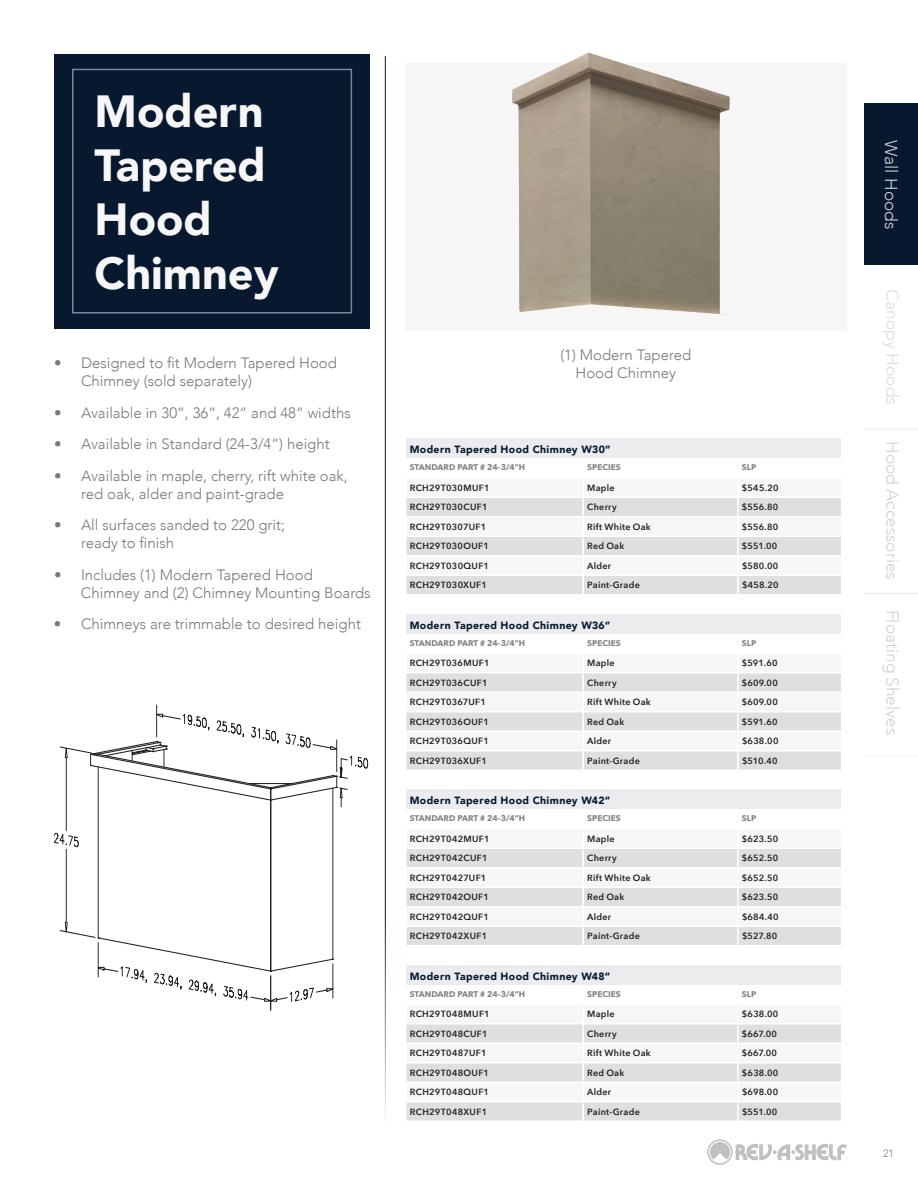
<style>
.page{position:relative;width:918px;height:1188px;background:#fff}
.page>*{position:absolute;margin:0;border:0;box-sizing:border-box;transform-origin:0 0}
.t1{font:900 45px/54px "Avenir";color:#f6f6f7}
.t2{font:300 17.4px "Avenir";color:#d1d2d4}
.t3{font:300 17.4px "Avenir";color:#dcdddf}
.t4{font:300 15px/18px "Avenir";color:#76787b}
.t5{font:900 10.5px "Avenir";letter-spacing:.03em;color:#08182f}
.t6{font:300 10.5px "Avenir";color:#76787b}
.t7{font:600 9px "Avenir Next";letter-spacing:.03em;color:#231f20}
.t8{font:700 8.25px "Avenir Next";color:#808285}
</style>
<div class="page">
<div style="left:864px;top:104px;width:54px;height:161px;background:#08182f"></div>
<hr style="left:864px;top:429px;width:54px;height:1px;background:#dcdddf">
<hr style="left:864px;top:593px;width:54px;height:1px;background:#dcdddf">
<hr style="left:864px;top:756px;width:54px;height:1px;background:#dcdddf">
<svg style="left:707px;top:1139px;width:141px;height:26px"></svg>
<div style="left:406px;top:439px;width:436px;height:19px;background:#ececee"></div>
<svg style="left:841px;top:439px;width:1px;height:19px"></svg>
<svg style="left:406px;top:498px;width:435px;height:96px"></svg>
<div style="left:406px;top:614px;width:436px;height:20px;background:#ececee"></div>
<svg style="left:841px;top:614px;width:1px;height:20px"></svg>
<svg style="left:406px;top:673px;width:435px;height:97px"></svg>
<div style="left:406px;top:790px;width:436px;height:19px;background:#ececee"></div>
<svg style="left:841px;top:790px;width:1px;height:19px"></svg>
<svg style="left:406px;top:849px;width:435px;height:96px"></svg>
<div style="left:406px;top:965px;width:436px;height:20px;background:#ececee"></div>
<svg style="left:841px;top:965px;width:1px;height:20px"></svg>
<svg style="left:406px;top:1024px;width:435px;height:97px"></svg>
<hr style="left:738px;top:1120px;width:104px;height:2px;background:#fff">
<div style="left:405px;top:63px;width:442px;height:267px;background:#f6f6f7"></div>
<div style="left:54px;top:54px;width:316px;height:274px;background:#08182f"></div>
<svg style="left:54px;top:705px;width:314px;height:306px"></svg>
<hr style="left:385px;top:56px;width:1px;height:1078px;background:#08182f">
<img style="left:512px;top:52px;width:218px;height:262px">
<h1 class="t1" style="left:95px;top:83px;width:186px">Modern<br>Tapered<br>Hood<br>Chimney</h1>
<h3 class="t4" style="left:81px;top:354px;width:258px;text-indent:-27px">• Designed to fit Modern Tapered Hood<br>Chimney (sold separately)</h3>
<h3 class="t4" style="left:54px;top:404px;width:298px">• Available in 30”, 36”, 42” and 48” widths</h3>
<h3 class="t4" style="left:54px;top:435px;width:277px">• Available in Standard (24-3/4”) height</h3>
<h3 class="t4" style="left:81px;top:467px;width:268px;text-indent:-27px">• Available in maple, cherry, rift white oak, red oak, alder and paint-grade</h3>
<h3 class="t4" style="left:81px;top:516px;width:206px;text-indent:-27px">• All surfaces sanded to 220 grit; ready to finish</h3>
<h3 class="t4" style="left:81px;top:566px;width:291px;text-indent:-27px">• Includes (1) Modern Tapered Hood<br>Chimney and (2) Chimney Mounting Boards</h3>
<h3 class="t4" style="left:54px;top:615px;width:309px">• Chimneys are trimmable to desired height</h3>
<h3 class="t4" style="left:560px;top:346px;width:132px;text-align:center">(1) Modern Tapered<br>Hood Chimney</h3>
<p class="t5" style="left:410px;top:441px;width:202px">Modern Tapered Hood Chimney W30”</p>
<p class="t8" style="left:410px;top:460px;width:117px">STANDARD PART # 24-3/4”H</p>
<p class="t8" style="left:587px;top:460px;width:35px">SPECIES</p>
<p class="t8" style="left:742px;top:460px;width:16px">SLP</p>
<p class="t7" style="left:410px;top:480px;width:81px">RCH29T030MUF1</p>
<p class="t7" style="left:587px;top:480px;width:29px">Maple</p>
<p class="t7" style="left:742px;top:480px;width:38px">$545.20</p>
<p class="t7" style="left:410px;top:499px;width:79px">RCH29T030CUF1</p>
<p class="t7" style="left:587px;top:499px;width:31px">Cherry</p>
<p class="t7" style="left:742px;top:499px;width:38px">$556.80</p>
<p class="t7" style="left:410px;top:519px;width:78px">RCH29T0307UF1</p>
<p class="t7" style="left:587px;top:519px;width:65px">Rift White Oak</p>
<p class="t7" style="left:742px;top:519px;width:38px">$556.80</p>
<p class="t7" style="left:410px;top:538px;width:81px">RCH29T030OUF1</p>
<p class="t7" style="left:587px;top:538px;width:39px">Red Oak</p>
<p class="t7" style="left:742px;top:538px;width:37px">$551.00</p>
<p class="t7" style="left:410px;top:558px;width:81px">RCH29T030QUF1</p>
<p class="t7" style="left:587px;top:558px;width:26px">Alder</p>
<p class="t7" style="left:742px;top:558px;width:38px">$580.00</p>
<p class="t7" style="left:410px;top:577px;width:79px">RCH29T030XUF1</p>
<p class="t7" style="left:587px;top:577px;width:54px">Paint-Grade</p>
<p class="t7" style="left:742px;top:577px;width:38px">$458.20</p>
<p class="t5" style="left:410px;top:616px;width:202px">Modern Tapered Hood Chimney W36”</p>
<p class="t8" style="left:410px;top:636px;width:117px">STANDARD PART # 24-3/4”H</p>
<p class="t8" style="left:587px;top:636px;width:35px">SPECIES</p>
<p class="t8" style="left:742px;top:636px;width:16px">SLP</p>
<p class="t7" style="left:410px;top:655px;width:81px">RCH29T036MUF1</p>
<p class="t7" style="left:587px;top:655px;width:29px">Maple</p>
<p class="t7" style="left:742px;top:655px;width:37px">$591.60</p>
<p class="t7" style="left:410px;top:675px;width:79px">RCH29T036CUF1</p>
<p class="t7" style="left:587px;top:675px;width:31px">Cherry</p>
<p class="t7" style="left:742px;top:675px;width:37px">$609.00</p>
<p class="t7" style="left:410px;top:694px;width:78px">RCH29T0367UF1</p>
<p class="t7" style="left:587px;top:694px;width:65px">Rift White Oak</p>
<p class="t7" style="left:742px;top:694px;width:37px">$609.00</p>
<p class="t7" style="left:410px;top:714px;width:81px">RCH29T036OUF1</p>
<p class="t7" style="left:587px;top:714px;width:39px">Red Oak</p>
<p class="t7" style="left:742px;top:714px;width:37px">$591.60</p>
<p class="t7" style="left:410px;top:733px;width:81px">RCH29T036QUF1</p>
<p class="t7" style="left:587px;top:733px;width:26px">Alder</p>
<p class="t7" style="left:742px;top:733px;width:38px">$638.00</p>
<p class="t7" style="left:410px;top:753px;width:79px">RCH29T036XUF1</p>
<p class="t7" style="left:587px;top:753px;width:54px">Paint-Grade</p>
<p class="t7" style="left:742px;top:753px;width:37px">$510.40</p>
<p class="t5" style="left:410px;top:792px;width:202px">Modern Tapered Hood Chimney W42”</p>
<p class="t8" style="left:410px;top:811px;width:117px">STANDARD PART # 24-3/4”H</p>
<p class="t8" style="left:587px;top:811px;width:35px">SPECIES</p>
<p class="t8" style="left:742px;top:811px;width:16px">SLP</p>
<p class="t7" style="left:410px;top:831px;width:81px">RCH29T042MUF1</p>
<p class="t7" style="left:587px;top:831px;width:29px">Maple</p>
<p class="t7" style="left:742px;top:831px;width:38px">$623.50</p>
<p class="t7" style="left:410px;top:850px;width:79px">RCH29T042CUF1</p>
<p class="t7" style="left:587px;top:850px;width:31px">Cherry</p>
<p class="t7" style="left:742px;top:850px;width:38px">$652.50</p>
<p class="t7" style="left:410px;top:870px;width:78px">RCH29T0427UF1</p>
<p class="t7" style="left:587px;top:870px;width:65px">Rift White Oak</p>
<p class="t7" style="left:742px;top:870px;width:38px">$652.50</p>
<p class="t7" style="left:410px;top:889px;width:81px">RCH29T042OUF1</p>
<p class="t7" style="left:587px;top:889px;width:39px">Red Oak</p>
<p class="t7" style="left:742px;top:889px;width:38px">$623.50</p>
<p class="t7" style="left:410px;top:909px;width:81px">RCH29T042QUF1</p>
<p class="t7" style="left:587px;top:909px;width:26px">Alder</p>
<p class="t7" style="left:742px;top:909px;width:38px">$684.40</p>
<p class="t7" style="left:410px;top:928px;width:79px">RCH29T042XUF1</p>
<p class="t7" style="left:587px;top:928px;width:54px">Paint-Grade</p>
<p class="t7" style="left:742px;top:928px;width:37px">$527.80</p>
<p class="t5" style="left:410px;top:967px;width:202px">Modern Tapered Hood Chimney W48”</p>
<p class="t8" style="left:410px;top:987px;width:117px">STANDARD PART # 24-3/4”H</p>
<p class="t8" style="left:587px;top:987px;width:35px">SPECIES</p>
<p class="t8" style="left:742px;top:987px;width:16px">SLP</p>
<p class="t7" style="left:410px;top:1006px;width:82px">RCH29T048MUF1</p>
<p class="t7" style="left:587px;top:1006px;width:29px">Maple</p>
<p class="t7" style="left:742px;top:1006px;width:38px">$638.00</p>
<p class="t7" style="left:410px;top:1026px;width:79px">RCH29T048CUF1</p>
<p class="t7" style="left:587px;top:1026px;width:31px">Cherry</p>
<p class="t7" style="left:742px;top:1026px;width:37px">$667.00</p>
<p class="t7" style="left:410px;top:1045px;width:78px">RCH29T0487UF1</p>
<p class="t7" style="left:587px;top:1045px;width:65px">Rift White Oak</p>
<p class="t7" style="left:742px;top:1045px;width:37px">$667.00</p>
<p class="t7" style="left:410px;top:1065px;width:81px">RCH29T048OUF1</p>
<p class="t7" style="left:587px;top:1065px;width:39px">Red Oak</p>
<p class="t7" style="left:742px;top:1065px;width:38px">$638.00</p>
<p class="t7" style="left:410px;top:1084px;width:81px">RCH29T048QUF1</p>
<p class="t7" style="left:587px;top:1084px;width:26px">Alder</p>
<p class="t7" style="left:742px;top:1084px;width:38px">$698.00</p>
<p class="t7" style="left:410px;top:1104px;width:79px">RCH29T048XUF1</p>
<p class="t7" style="left:587px;top:1104px;width:54px">Paint-Grade</p>
<p class="t7" style="left:742px;top:1104px;width:37px">$551.00</p>
<h2 class="t2" style="left:902px;top:140px;width:90px;rotate:90deg">Wall Hoods</h2>
<h2 class="t3" style="left:903px;top:289px;width:117px;rotate:90deg">Canopy Hoods</h2>
<h2 class="t2" style="left:903px;top:441px;width:140px;rotate:90deg">Hood Accessories</h2>
<h2 class="t2" style="left:903px;top:610px;width:127px;rotate:90deg">Floating Shelves</h2>
<p class="t6" style="left:883px;top:1147px;width:12px">21</p>
</div>
